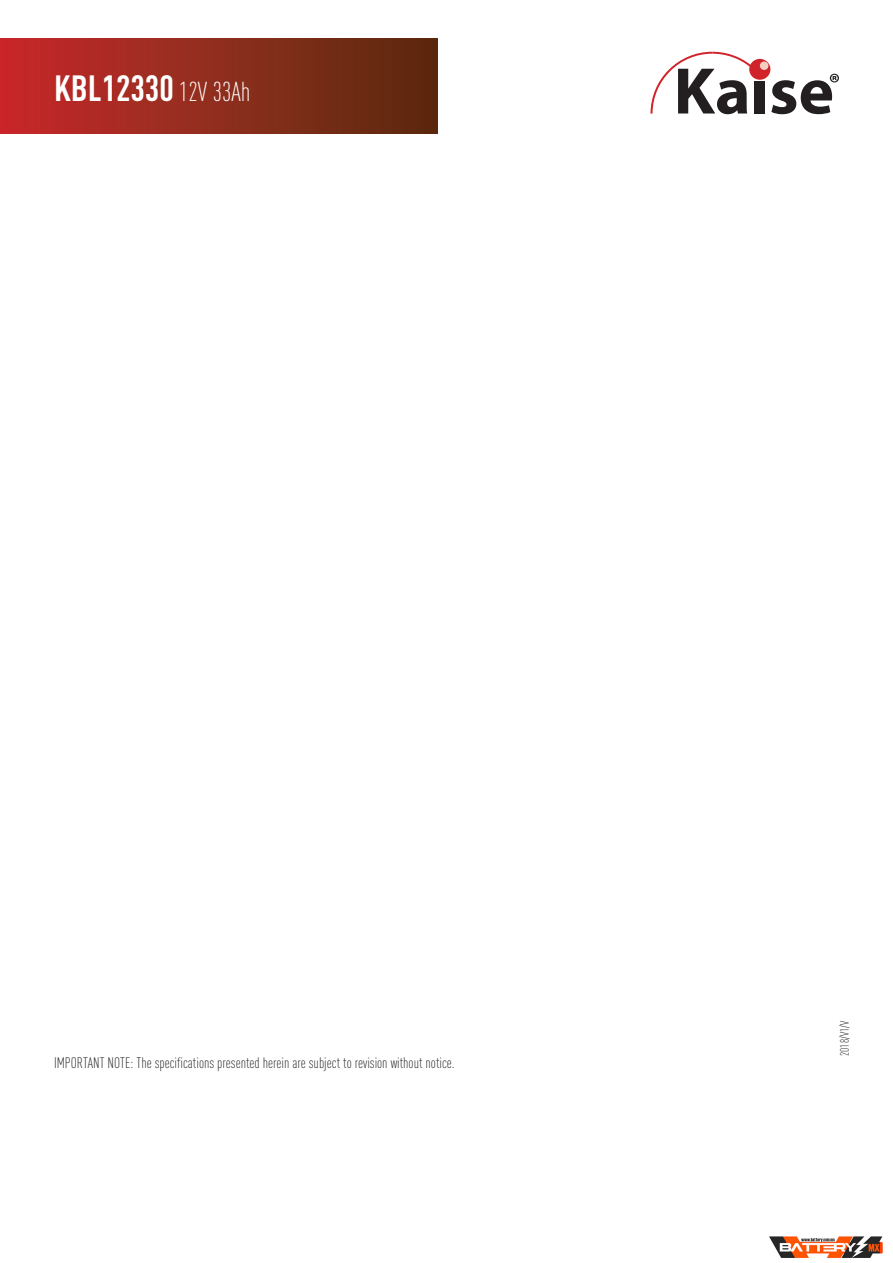
<style>
.page{position:relative;width:893px;height:1263px;background:#fff}
.page>*{position:absolute;margin:0;border:0;box-sizing:border-box;transform-origin:0 0}
.t1{font:700 36px "DIN Cond";color:#fff}
.t2{font:300 15px "DIN Cond";color:#231f20}
.t3{font:300 12px "DIN Cond";color:#231f20}
.s1{font-weight:300;font-size:27px}
</style>
<div class="page">
<div style="left:749px;top:59px;width:21px;height:21px;background:#d1232a;border-radius:50%"></div>
<svg style="left:650px;top:52px;width:102px;height:62px"></svg>
<div style="left:755px;top:81px;width:10px;height:32px;background:#231f20"></div>
<svg style="left:771px;top:74px;width:68px;height:40px"></svg>
<div style="left:760px;top:62px;width:8px;height:8px;background:#f4cfc0;border-radius:50%"></div>
<div style="left:0;top:39px;width:437px;height:95px;background:linear-gradient(to right,#c72a2a,#592c0f)"></div>
<img style="left:770px;top:1236px;width:113px;height:22px">
<h1 class="t1" style="left:54px;top:67px;width:198px">KBL12330 <span class="s1">12V 33Ah</span></h1>
<p class="t2" style="left:54px;top:1054px;width:402px">IMPORTANT NOTE: The specifications presented herein are subject to revision without notice.</p>
<p class="t3" style="left:838px;top:1056px;width:36px;rotate:-90deg">2018/V1/V</p>
</div>
